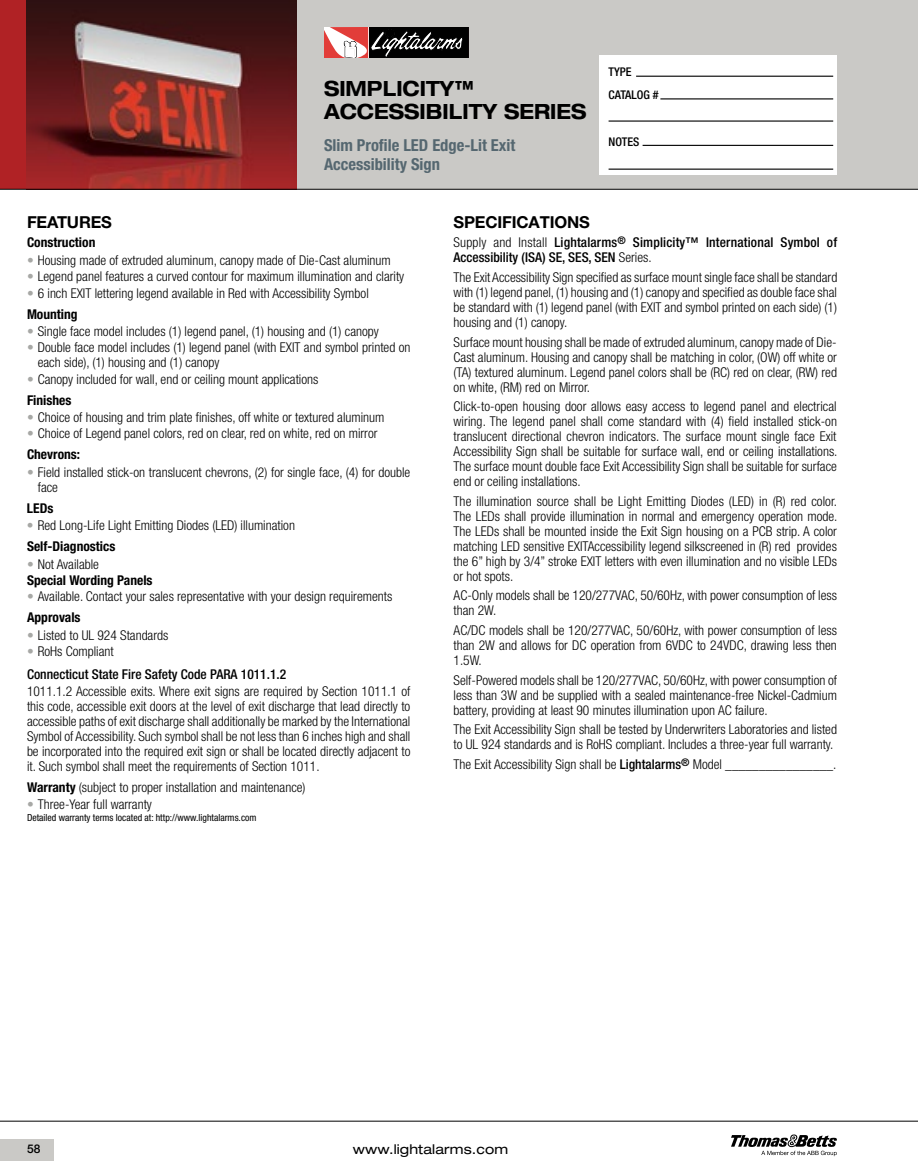
<style>
.page{position:relative;width:918px;height:1175px;background:#fff}
.page>*{position:absolute;margin:0;border:0;box-sizing:border-box;transform-origin:0 0}
.t1{font:700 expanded 21px/22.5px "Helvetica Neue LT Std";color:#000;scale:.9 1}
.t2{font:700 condensed 16.5px/18.8px "Helvetica Neue LT Std";color:#556770}
.t3{font:700 16.5px "Helvetica Neue LT Std";letter-spacing:-.01em;color:#000}
.t4{font:300 condensed 13.5px/15px "Helvetica Neue LT Std";color:#000}
.t5{font:500 condensed 13.5px/15px "Helvetica Neue LT Std";color:#000}
.t6{font:300 condensed 13.5px "Helvetica Neue LT Pro";color:#000}
.t7{font:700 condensed 13.5px/16.4px "Helvetica Neue LT Std";color:#000}
.t8{font:expanded 13.5px "Helvetica Neue LT Std";letter-spacing:.01em;color:#000}
.t9{font:500 condensed 12px/23.2px "Helvetica Neue LT Std";color:#000}
.t10{font:500 12px "Helvetica Neue LT Std";color:#000}
.t11{font:condensed 9.75px "Helvetica Neue LT Std";color:#000}
.s1{color:#a7a8a5}
.s2{font-weight:700}
.s3{font-weight:300;color:#a7a8a5}
.s4{font-weight:300}
.s5{font-family:"Helvetica Neue LT Std";font-weight:700}
.s6{font-weight:500}
</style>
<div class="page">
<div style="left:284px;top:0;width:634px;height:189px;background:#cac9c6"></div>
<div style="left:0;top:1139px;width:54px;height:22px;background:#cac9c6"></div>
<hr style="left:0;top:1120px;width:918px;height:1px;background:#000">
<div style="left:0;top:0;width:27px;height:189px;background:#b02225"></div>
<svg style="left:731px;top:1134px;width:106px;height:22px"></svg>
<img style="left:26px;top:0;width:271px;height:189px">
<div style="left:599px;top:55px;width:238px;height:120px;background:#fff"></div>
<hr style="left:636px;top:76px;width:197px;height:1px;background:#000">
<hr style="left:609px;top:120px;width:224px;height:2px;background:#000">
<hr style="left:609px;top:169px;width:224px;height:1px;background:#000">
<hr style="left:643px;top:145px;width:190px;height:1px;background:#000">
<hr style="left:660px;top:98px;width:173px;height:1px;background:#000">
<div style="left:368px;top:27px;width:100px;height:31px;background:#000"></div>
<svg style="left:324px;top:27px;width:139px;height:31px"></svg>
<hr style="left:0;top:189px;width:918px;height:1px;background:#000">
<h1 class="t1" style="left:324px;top:77px;width:293px">SIMPLICITY™<br>ACCESSIBILITY SERIES</h1>
<p class="t2" style="left:324px;top:135px;width:193px">Slim Profile LED Edge-Lit Exit<br>Accessibility Sign</p>
<p class="t9" style="left:609px;top:60px;width:52px">TYPE<br>CATALOG #</p>
<p class="t9" style="left:609px;top:130px;width:32px">NOTES</p>
<p class="t3" style="left:27px;top:212px;width:87px">FEATURES</p>
<p class="t7" style="left:27px;top:234px;width:70px">Construction</p>
<p class="t4" style="left:27px;top:252px;width:365px"><span class="s1">•</span> Housing made of extruded aluminum, canopy made of Die-Cast aluminum</p>
<p class="t4" style="left:27px;top:269px;width:379px"><span class="s1">•</span> Legend panel features a curved contour for maximum illumination and clarity</p>
<p class="t4" style="left:27px;top:282px;width:343px;line-height:21px"><span class="s1">•</span> 6 inch EXIT lettering legend available in Red with Accessibility Symbol<br><span class="s2">Mounting</span></p>
<p class="t4" style="left:27px;top:323px;width:353px"><span class="s1">•</span> Single face model includes (1) legend panel, (1) housing and (1) canopy</p>
<p class="t4" style="left:38px;top:340px;width:374px;text-indent:-11px"><span class="s1">•</span> Double face model includes (1) legend panel (with EXIT and symbol printed on each side), (1) housing and (1) canopy</p>
<p class="t4" style="left:27px;top:368px;width:293px;line-height:21px"><span class="s1">•</span> Canopy included for wall, end or ceiling mount applications<br><span class="s2">Finishes</span></p>
<p class="t4" style="left:27px;top:410px;width:359px"><span class="s1">•</span> Choice of housing and trim plate finishes, off white or textured aluminum</p>
<p class="t4" style="left:27px;top:423px;width:352px;line-height:21px"><span class="s1">•</span> Choice of Legend panel colors, red on clear, red on white, red on mirror<br><span class="s2">Chevrons:</span></p>
<p class="t4" style="left:38px;top:464px;width:374px;text-indent:-11px"><span class="s1">•</span> Field installed stick-on translucent chevrons, (2) for single face, (4) for double face</p>
<p class="t7" style="left:27px;top:499px;width:28px">LEDs</p>
<p class="t4" style="left:27px;top:515px;width:270px;line-height:21px"><span class="s1">•</span> Red Long-Life Light Emitting Diodes (LED) illumination<br><span class="s2">Self-Diagnostics</span></p>
<p class="t7" style="left:27px;top:555px;width:127px"><span class="s3">•</span> <span class="s4">Not Available<br></span>Special Wording Panels</p>
<p class="t4" style="left:27px;top:586px;width:367px;line-height:21px"><span class="s1">•</span> Available. Contact your sales representative with your design requirements<br><span class="s2">Approvals</span></p>
<p class="t4" style="left:27px;top:627px;width:143px"><span class="s1">•</span> Listed to UL 924 Standards</p>
<p class="t5" style="left:27px;top:639px;width:261px;line-height:23.1px"><span class="s3">•</span> <span class="s4">RoHs Compliant<br></span>Connecticut State Fire Safety Code PARA 1011.1.2</p>
<p class="t4" style="left:27px;top:683px;width:385px;text-align:justify">1011.1.2 Accessible exits. Where exit signs are required by Section 1011.1 of this code, accessible exit doors at the level of exit discharge that lead directly to accessible paths of exit discharge shall additionally be marked by the International Symbol of Accessibility. Such symbol shall be not less than 6 inches high and shall be incorporated into the required exit sign or shall be located directly adjacent to it. Such symbol shall meet the requirements of Section 1011.</p>
<p class="t6" style="left:27px;top:779px;width:280px"><span class="s5">Warranty</span> (subject to proper installation and maintenance)</p>
<p class="t4" style="left:27px;top:796px;width:126px"><span class="s1">•</span> Three-Year full warranty</p>
<p class="t11" style="left:27px;top:811px;width:231px">Detailed warranty terms located at: http://www.lightalarms.com</p>
<p class="t3" style="left:454px;top:212px;width:138px">SPECIFICATIONS</p>
<p class="t5" style="left:454px;top:235px;width:385px"><span class="s4">Supply and Install</span> Lightalarms<sup>®</sup> Simplicity™ International Symbol of<br>Accessibility (ISA) SE, SES, SEN <span class="s4">Series.</span></p>
<p class="t4" style="left:454px;top:269px;width:385px;text-align:justify">The Exit Accessibility Sign specified as surface mount single face shall be standard with (1) legend panel, (1) housing and (1) canopy and specified as double face shal be standard with (1) legend panel (with EXIT and symbol printed on each side) (1) housing and (1) canopy.</p>
<p class="t4" style="left:454px;top:334px;width:385px;text-align:justify">Surface mount housing shall be made of extruded aluminum, canopy made of Die-Cast aluminum. Housing and canopy shall be matching in color, (OW) off white or (TA) textured aluminum. Legend panel colors shall be (RC) red on clear, (RW) red on white, (RM) red on Mirror.</p>
<p class="t4" style="left:454px;top:399px;width:385px;text-align:justify">Click-to-open housing door allows easy access to legend panel and electrical wiring. The legend panel shall come standard with (4) field installed stick-on translucent directional chevron indicators. The surface mount single face Exit Accessibility Sign shall be suitable for surface wall, end or ceiling installations.<br>The surface mount double face Exit Accessibility Sign shall be suitable for surface end or ceiling installations.</p>
<p class="t4" style="left:454px;top:493px;width:385px;text-align:justify">The illumination source shall be Light Emitting Diodes (LED) in (R) red color.<br>The LEDs shall provide illumination in normal and emergency operation mode.<br>The LEDs shall be mounted inside the Exit Sign housing on a PCB strip. A color matching LED sensitive EXITAccessibility legend silkscreened in (R) red provides the 6” high by 3/4” stroke EXIT letters with even illumination and no visible LEDs or hot spots.</p>
<p class="t4" style="left:454px;top:588px;width:385px">AC-Only models shall be 120/277VAC, 50/60Hz, with power consumption of less than 2W.</p>
<p class="t4" style="left:454px;top:622px;width:385px;text-align:justify">AC/DC models shall be 120/277VAC, 50/60Hz, with power consumption of less than 2W and allows for DC operation from 6VDC to 24VDC, drawing less then 1.5W.</p>
<p class="t4" style="left:454px;top:672px;width:385px;text-align:justify">Self-Powered models shall be 120/277VAC, 50/60Hz, with power consumption of less than 3W and be supplied with a sealed maintenance-free Nickel-Cadmium battery, providing at least 90 minutes illumination upon AC failure.</p>
<p class="t4" style="left:454px;top:722px;width:385px">The Exit Accessibility Sign shall be tested by Underwriters Laboratories and listed to UL 924 standards and is RoHS compliant. Includes a three-year full warranty.</p>
<p class="t4" style="left:454px;top:756px;width:384px">The Exit Accessibility Sign shall be <span class="s6">Lightalarms</span><sup>®</sup> Model ________________.</p>
<p class="t10" style="left:27px;top:1141px;width:15px">58</p>
<p class="t8" style="left:353px;top:1140px;width:157px">www.lightalarms.com</p>
</div>
